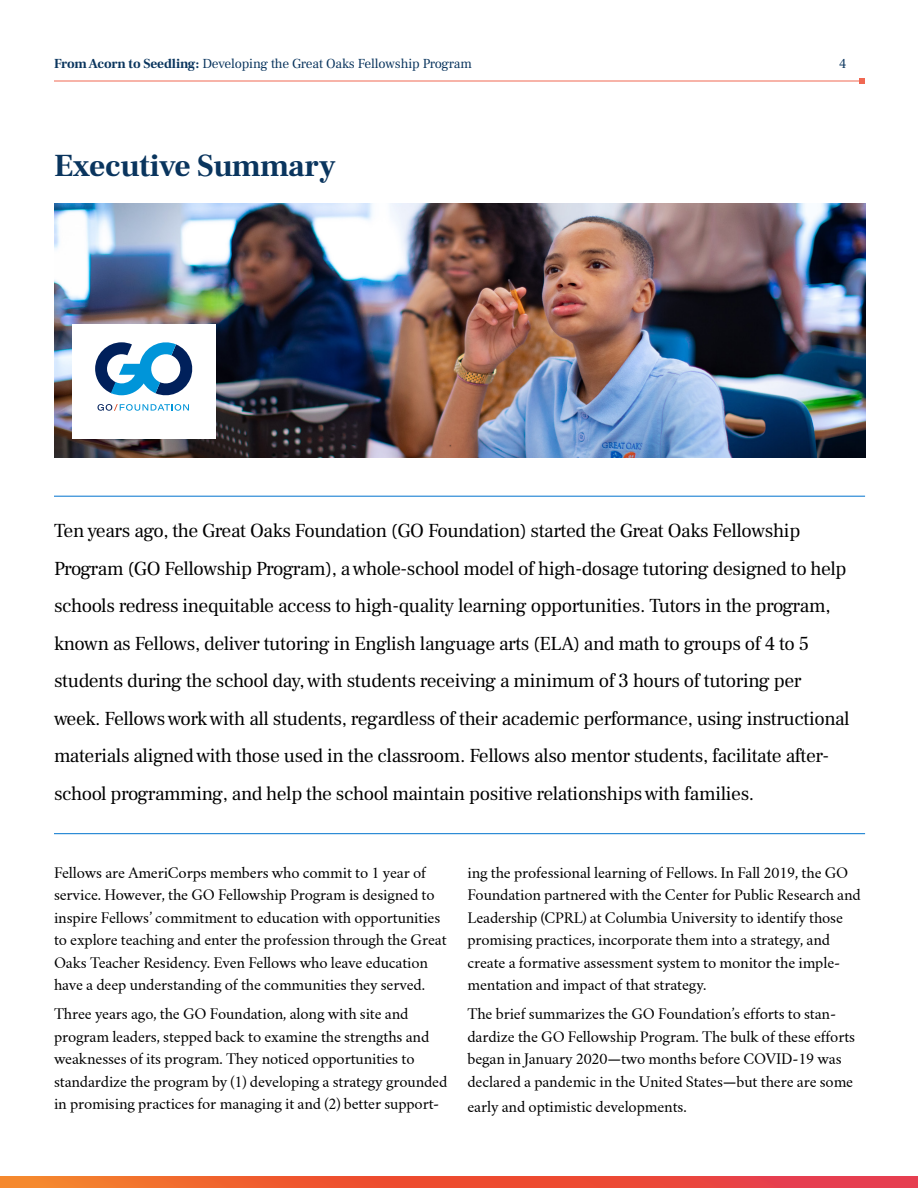
<style>
.page{position:relative;width:918px;height:1188px;background:#fff}
.page>*{position:absolute;margin:0;border:0;box-sizing:border-box;transform-origin:0 0}
.Ruhl_Title{font:700 31.5px "Frank Ruhl Libre";letter-spacing:-.01em;color:#0a355e}
.Minor_Point_2{font:19.5px/37.5px "Frank Ruhl Libre";letter-spacing:-.02em;color:#000}
.t1{font:14.25px/22.5px "Crimson Text";letter-spacing:-.01em;color:#000}
.t2{font:13.5px "Frank Ruhl Libre";letter-spacing:-.01em;color:#0a355e}
.s1{font-weight:700}
</style>
<div class="page">
<img style="left:54px;top:203px;width:811px;height:255px">
<hr style="left:54px;top:81px;width:810px;height:1px;background:#f06852">
<svg style="left:0;top:1176px;width:918px;height:12px;background:#ed5436"></svg>
<svg style="left:860px;top:78px;width:5px;height:6px"></svg>
<hr style="left:54px;top:496px;width:811px;height:1px;background:#0073ce">
<hr style="left:54px;top:833px;width:811px;height:1px;background:#0073ce">
<div style="left:72px;top:324px;width:143px;height:115px;background:#fff"></div>
<svg style="left:95px;top:342px;width:97px;height:69px"></svg>
<p class="t2" style="left:54px;top:55px;width:419px"><span class="s1">From Acorn to Seedling:</span> Developing the Great Oaks Fellowship Program</p>
<p class="t2" style="left:839px;top:55px;width:9px">4</p>
<p class="Ruhl_Title" style="left:54px;top:146px;width:283px">Executive Summary</p>
<p class="Minor_Point_2" style="left:54px;top:512px;width:797px">Ten years ago, the Great Oaks Foundation (GO Foundation) started the Great Oaks Fellowship Program (GO Fellowship Program), a whole-school model of high-dosage tutoring designed to help schools redress inequitable access to high-quality learning opportunities. Tutors in the program, known as Fellows, deliver tutoring in English language arts (ELA) and math to groups of 4 to 5 students during the school day, with students receiving a minimum of 3 hours of tutoring per week. Fellows work with all students, regardless of their academic performance, using instructional materials aligned with those used in the classroom. Fellows also mentor students, facilitate after&shy;school programming, and help the school maintain positive relationships with families.</p>
<p class="t1" style="left:54px;top:861px;width:394px">Fellows are AmeriCorps members who commit to 1 year of service. However, the GO Fellowship Program is designed to inspire Fellows’ commitment to education with opportunities to explore teaching and enter the profession through the Great Oaks Teacher Residency. Even Fellows who leave education have a deep understanding of the communities they served.</p>
<p class="t1" style="left:54px;top:1003px;width:395px">Three years ago, the GO Foundation, along with site and program leaders, stepped back to examine the strengths and weaknesses of its program. They noticed opportunities to standardize the program by (1) developing a strategy grounded in promising practices for managing it and (2) better support-</p>
<p class="t1" style="left:467px;top:861px;width:395px">ing the professional learning of Fellows. In Fall 2019, the GO Foundation partnered with the Center for Public Research and Leadership (CPRL) at Columbia University to identify those promising practices, incorporate them into a strategy, and create a formative assessment system to monitor the imple&shy;mentation and impact of that strategy.</p>
<p class="t1" style="left:467px;top:1003px;width:389px">The brief summarizes the GO Foundation’s efforts to stan&shy;dardize the GO Fellowship Program. The bulk of these efforts began in January 2020—two months before COVID-19 was declared a pandemic in the United States—but there are some</p>
<p class="t1" style="left:467px;top:1096px;width:221px">early and optimistic developments.</p>
</div>
